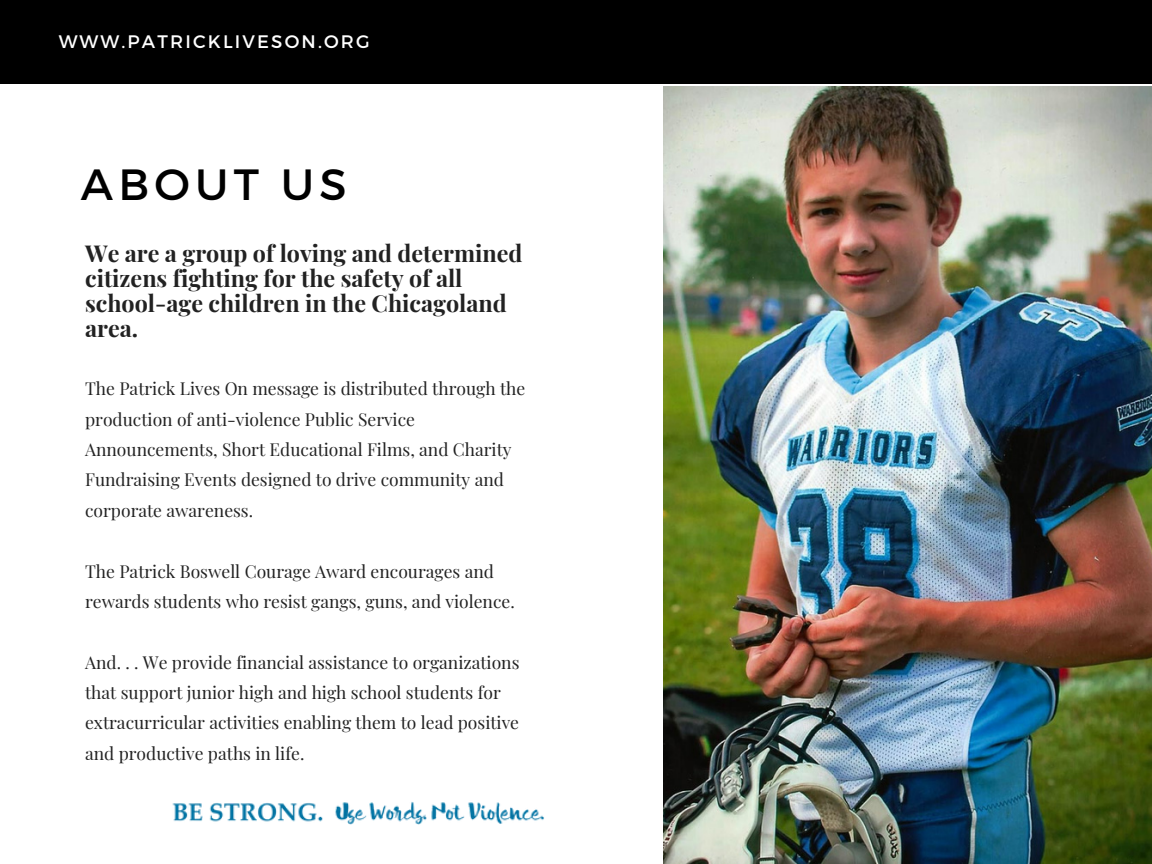
<style>
.page{position:relative;width:1152px;height:864px;background:#fff}
.page>*{position:absolute;margin:0;border:0;box-sizing:border-box;transform-origin:0 0}
.t1{font:43.65px "Montserrat";letter-spacing:.12em;color:#000}
.t2{font:700 23.25px/24.8px "Playfair Display";color:#222}
.t3{font:18.15px "Montserrat";letter-spacing:.12em;color:#fff}
.t4{font:17.4px/30.3px "Playfair Display";color:#222}
</style>
<div class="page">
<img style="left:663px;top:86px;width:489px;height:778px">
<div style="left:0;top:0;width:1152px;height:83px;background:#000"></div>
<img style="left:172px;top:621px;width:515px;height:243px">
<p class="t3" style="left:59px;top:29px;width:313px">WWW.PATRICKLIVESON.ORG</p>
<p class="t1" style="left:81px;top:156px;width:267px">ABOUT US</p>
<p class="t2" style="left:85px;top:240px;width:439px">We are a group of loving and determined citizens fighting for the safety of all school-age children in the Chicagoland area.</p>
<p class="t4" style="left:85px;top:373px;width:442px">The Patrick Lives On message is distributed through the production of anti-violence Public Service Announcements, Short Educational Films, and Charity Fundraising Events designed to drive community and corporate awareness.</p>
<p class="t4" style="left:85px;top:555px;width:431px">The Patrick Boswell Courage Award encourages and rewards students who resist gangs, guns, and violence.</p>
<p class="t4" style="left:85px;top:646px;width:436px">And. . . We provide financial assistance to organizations that support junior high and high school students for extracurricular activities enabling them to lead positive and productive paths in life.</p>
</div>
